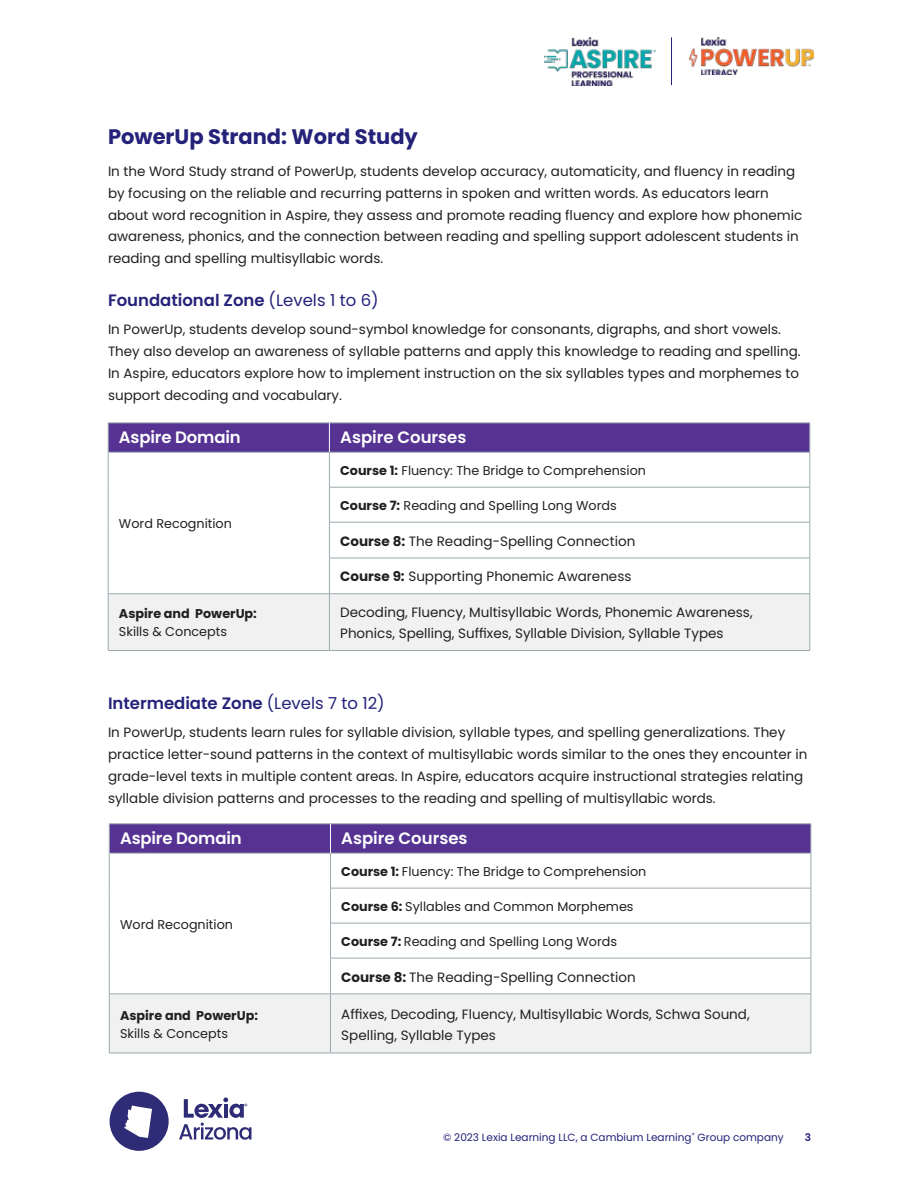
<style>
.page{position:relative;width:918px;height:1188px;background:#fff}
.page>*{position:absolute;margin:0;border:0;box-sizing:border-box;transform-origin:0 0}
.t1{font:700 21px "Poppins";color:#242279}
.t2{font:600 16.5px "Poppins";color:#242279}
.t3{font:600 16.5px "Poppins";color:#fff}
.t4{font:13.5px/21.8px "Poppins";color:#221f1f}
.t5{font:12.75px "Poppins";color:#221f1f}
.t6{font:700 12.75px "Poppins";color:#221f1f}
.t7{font:10.5px "Poppins";color:#242279}
.t8{font:600 10.5px "Poppins";color:#242279}
.s1{font-weight:400}
.s2{font-weight:700}
</style>
<div class="page">
<img style="left:544px;top:37px;width:111px;height:48px">
<img style="left:690px;top:37px;width:123px;height:37px">
<hr style="left:671px;top:37px;width:1px;height:48px;background:#242279">
<div style="left:110px;top:1092px;width:59px;height:59px;background:#2e2c76;border-radius:50%"></div>
<svg style="left:179px;top:1097px;width:73px;height:43px"></svg>
<svg style="left:124px;top:1106px;width:28px;height:32px"></svg>
<div style="left:109px;top:594px;width:701px;height:56px;background:#f1f1f2"></div>
<hr style="left:108px;top:452px;width:1px;height:35px;background:#9dabb0">
<hr style="left:329px;top:452px;width:1px;height:35px;background:#9dabb0">
<hr style="left:810px;top:452px;width:1px;height:35px;background:#9dabb0">
<hr style="left:108px;top:487px;width:1px;height:35px;background:#9dabb0">
<hr style="left:329px;top:487px;width:481px;height:1px;background:#9dabb0">
<hr style="left:329px;top:487px;width:1px;height:35px;background:#9dabb0">
<hr style="left:810px;top:487px;width:1px;height:35px;background:#9dabb0">
<hr style="left:108px;top:522px;width:1px;height:36px;background:#9dabb0">
<hr style="left:329px;top:522px;width:481px;height:1px;background:#9dabb0">
<hr style="left:329px;top:522px;width:1px;height:36px;background:#9dabb0">
<hr style="left:810px;top:522px;width:1px;height:36px;background:#9dabb0">
<hr style="left:108px;top:558px;width:1px;height:36px;background:#9dabb0">
<hr style="left:329px;top:558px;width:481px;height:1px;background:#9dabb0">
<hr style="left:329px;top:558px;width:1px;height:36px;background:#9dabb0">
<hr style="left:810px;top:558px;width:1px;height:36px;background:#9dabb0">
<hr style="left:108px;top:593px;width:221px;height:1px;background:#9dabb0">
<hr style="left:108px;top:594px;width:1px;height:56px;background:#9dabb0">
<hr style="left:329px;top:593px;width:481px;height:1px;background:#9dabb0">
<hr style="left:329px;top:594px;width:1px;height:56px;background:#9dabb0">
<hr style="left:810px;top:594px;width:1px;height:56px;background:#9dabb0">
<hr style="left:108px;top:650px;width:221px;height:1px;background:#9dabb0">
<hr style="left:329px;top:650px;width:481px;height:1px;background:#9dabb0">
<hr style="left:108px;top:452px;width:221px;height:1px;background:#9dabb0">
<hr style="left:329px;top:452px;width:481px;height:1px;background:#9dabb0">
<svg style="left:108px;top:423px;width:703px;height:29px;background:#583694"></svg>
<div style="left:110px;top:995px;width:701px;height:58px;background:#f1f1f2"></div>
<hr style="left:109px;top:853px;width:1px;height:35px;background:#9dabb0">
<hr style="left:330px;top:853px;width:1px;height:35px;background:#9dabb0">
<hr style="left:811px;top:853px;width:1px;height:35px;background:#9dabb0">
<hr style="left:109px;top:888px;width:1px;height:35px;background:#9dabb0">
<hr style="left:330px;top:888px;width:481px;height:1px;background:#9dabb0">
<hr style="left:330px;top:888px;width:1px;height:35px;background:#9dabb0">
<hr style="left:811px;top:888px;width:1px;height:35px;background:#9dabb0">
<hr style="left:109px;top:923px;width:1px;height:35px;background:#9dabb0">
<hr style="left:330px;top:923px;width:481px;height:1px;background:#9dabb0">
<hr style="left:330px;top:923px;width:1px;height:35px;background:#9dabb0">
<hr style="left:811px;top:923px;width:1px;height:35px;background:#9dabb0">
<hr style="left:109px;top:958px;width:1px;height:36px;background:#9dabb0">
<hr style="left:330px;top:958px;width:481px;height:1px;background:#9dabb0">
<hr style="left:330px;top:958px;width:1px;height:36px;background:#9dabb0">
<hr style="left:811px;top:958px;width:1px;height:36px;background:#9dabb0">
<hr style="left:109px;top:994px;width:221px;height:1px;background:#9dabb0">
<hr style="left:109px;top:994px;width:1px;height:59px;background:#9dabb0">
<hr style="left:330px;top:994px;width:481px;height:1px;background:#9dabb0">
<hr style="left:330px;top:994px;width:1px;height:59px;background:#9dabb0">
<hr style="left:811px;top:994px;width:1px;height:59px;background:#9dabb0">
<hr style="left:109px;top:1053px;width:221px;height:1px;background:#9dabb0">
<hr style="left:330px;top:1053px;width:481px;height:1px;background:#9dabb0">
<hr style="left:109px;top:853px;width:221px;height:1px;background:#9dabb0">
<hr style="left:330px;top:853px;width:481px;height:1px;background:#9dabb0">
<svg style="left:109px;top:824px;width:703px;height:29px;background:#583693"></svg>
<h1 class="t1" style="left:108px;top:127px;width:311px">PowerUp Strand: Word Study</h1>
<p class="t4" style="left:108px;top:161px;width:696px">In the Word Study strand of PowerUp, students develop accuracy, automaticity, and fluency in reading by focusing on the reliable and recurring patterns in spoken and written words. As educators learn about word recognition in Aspire, they assess and promote reading fluency and explore how phonemic awareness, phonics, and the connection between reading and spelling support adolescent students in reading and spelling multisyllabic words.</p>
<p class="t2" style="left:108px;top:293px;width:272px">Foundational Zone <span class="s1">(Levels 1 to 6)</span></p>
<p class="t4" style="left:108px;top:319px;width:694px">In PowerUp, students develop sound-symbol knowledge for consonants, digraphs, and short vowels.<br>They also develop an awareness of syllable patterns and apply this knowledge to reading and spelling.<br>In Aspire, educators explore how to implement instruction on the six syllables types and morphemes to support decoding and vocabulary.</p>
<p class="t3" style="left:119px;top:430px;width:123px">Aspire Domain</p>
<p class="t3" style="left:340px;top:430px;width:128px">Aspire Courses</p>
<p class="t5" style="left:119px;top:516px;width:114px">Word Recognition</p>
<p class="t6" style="left:119px;top:608px;width:139px">Aspire and PowerUp:</p>
<p class="t5" style="left:119px;top:624px;width:110px">Skills &amp; Concepts</p>
<p class="t5" style="left:340px;top:463px;width:307px"><span class="s2">Course 1:</span> Fluency: The Bridge to Comprehension</p>
<p class="t5" style="left:340px;top:498px;width:278px"><span class="s2">Course 7:</span> Reading and Spelling Long Words</p>
<p class="t4" style="left:340px;top:530px;width:297px"><span class="s2">Course 8:</span> The Reading-Spelling Connection</p>
<p class="t4" style="left:340px;top:566px;width:293px"><span class="s2">Course 9:</span> Supporting Phonemic Awareness</p>
<p class="t4" style="left:340px;top:602px;width:414px;line-height:21px">Decoding, Fluency, Multisyllabic Words, Phonemic Awareness,<br>Phonics, Spelling, Suffixes, Syllable Division, Syllable Types</p>
<p class="t2" style="left:108px;top:696px;width:278px">Intermediate Zone <span class="s1">(Levels 7 to 12)</span></p>
<p class="t4" style="left:108px;top:722px;width:701px">In PowerUp, students learn rules for syllable division, syllable types, and spelling generalizations. They practice letter-sound patterns in the context of multisyllabic words similar to the ones they encounter in grade-level texts in multiple content areas. In Aspire, educators acquire instructional strategies relating syllable division patterns and processes to the reading and spelling of multisyllabic words.</p>
<p class="t3" style="left:120px;top:831px;width:123px">Aspire Domain</p>
<p class="t3" style="left:341px;top:831px;width:128px">Aspire Courses</p>
<p class="t5" style="left:120px;top:917px;width:114px">Word Recognition</p>
<p class="t6" style="left:120px;top:1009px;width:139px">Aspire and PowerUp:</p>
<p class="t5" style="left:120px;top:1026px;width:110px">Skills &amp; Concepts</p>
<p class="t5" style="left:341px;top:864px;width:307px"><span class="s2">Course 1:</span> Fluency: The Bridge to Comprehension</p>
<p class="t5" style="left:341px;top:899px;width:294px"><span class="s2">Course 6:</span> Syllables and Common Morphemes</p>
<p class="t5" style="left:341px;top:934px;width:277px"><span class="s2">Course 7:</span> Reading and Spelling Long Words</p>
<p class="t4" style="left:341px;top:966px;width:296px"><span class="s2">Course 8:</span> The Reading-Spelling Connection</p>
<p class="t4" style="left:341px;top:1003px;width:410px;line-height:21px">Affixes, Decoding, Fluency, Multisyllabic Words, Schwa Sound,<br>Spelling, Syllable Types</p>
<p class="t7" style="left:443px;top:1131px;width:342px">© 2023 Lexia Learning LLC, a Cambium Learning<sup>®</sup> Group company</p>
<p class="t8" style="left:805px;top:1133px;width:8px">3</p>
</div>
